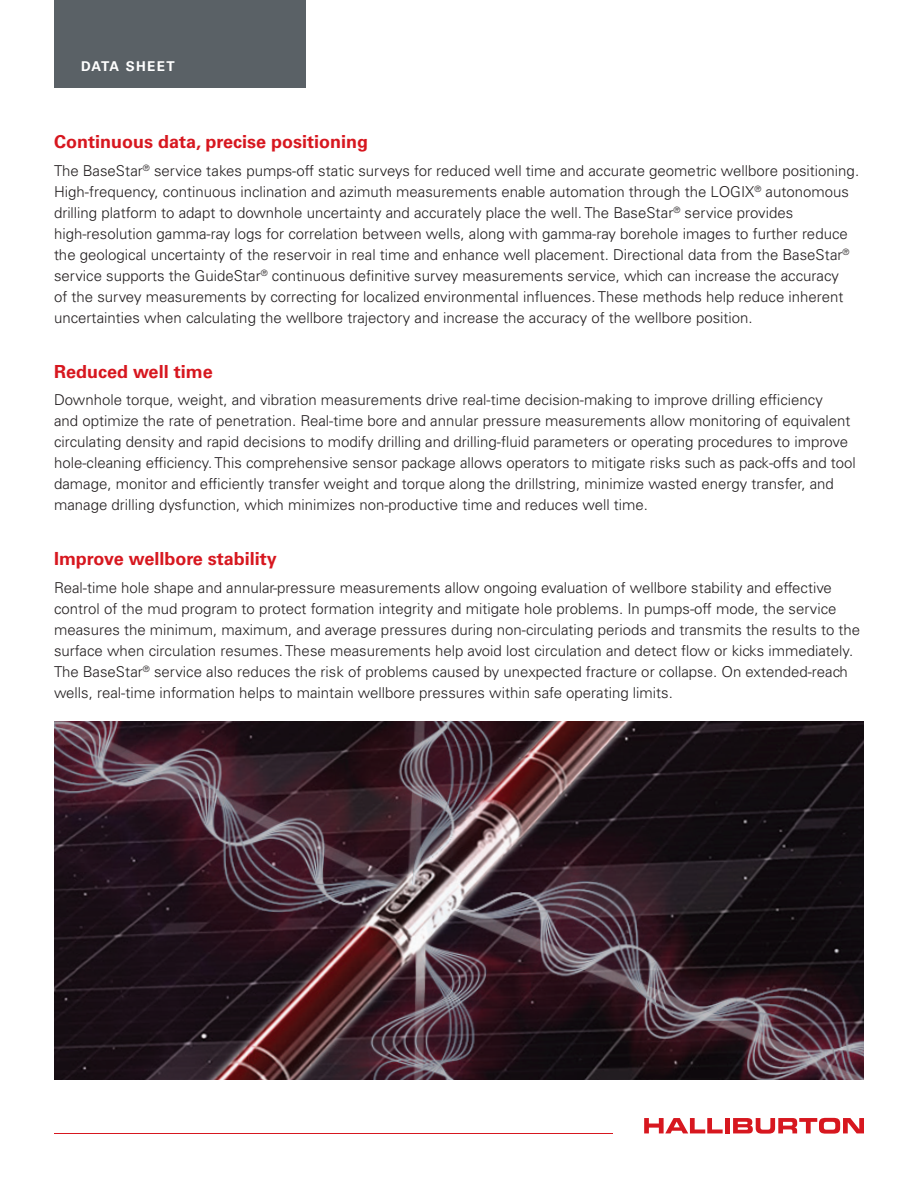
<style>
.page{position:relative;width:918px;height:1188px;background:#fff}
.page>*{position:absolute;margin:0;border:0;box-sizing:border-box;transform-origin:0 0}
.t1{font:700 18px "Univers LT Std";color:#d7171f}
.t2{font:300 15px/21px "Univers LT Std";color:#231f20}
.t3{font:700 13.5px "Univers LT Std";letter-spacing:.1em;color:#fff}
</style>
<div class="page">
<hr style="left:54px;top:1134px;width:558px;height:1px;background:#d7171f">
<svg style="left:644px;top:1118px;width:79px;height:15px"></svg>
<div style="left:725px;top:1118px;width:5px;height:15px;background:#d7171f"></div>
<svg style="left:733px;top:1118px;width:131px;height:16px"></svg>
<div style="left:54px;top:0;width:252px;height:88px;background:#5a6166"></div>
<img style="left:54px;top:721px;width:810px;height:359px">
<p class="t3" style="left:81px;top:58px;width:95px">DATA SHEET</p>
<p class="t1" style="left:54px;top:131px;width:316px">Continuous data, precise positioning</p>
<p class="t2" style="left:54px;top:160px;width:807px">The BaseStar<sup>®</sup> service takes pumps-off static surveys for reduced well time and accurate geometric wellbore positioning.<br>High-frequency, continuous inclination and azimuth measurements enable automation through the LOGIX<sup>®</sup> autonomous drilling platform to adapt to downhole uncertainty and accurately place the well. The BaseStar<sup>®</sup> service provides high-resolution gamma-ray logs for correlation between wells, along with gamma-ray borehole images to further reduce the geological uncertainty of the reservoir in real time and enhance well placement. Directional data from the BaseStar<sup>® </sup>service supports the GuideStar<sup>®</sup> continuous definitive survey measurements service, which can increase the accuracy<br>of the survey measurements by correcting for localized environmental influences. These methods help reduce inherent uncertainties when calculating the wellbore trajectory and increase the accuracy of the wellbore position.</p>
<p class="t1" style="left:54px;top:361px;width:160px">Reduced well time</p>
<p class="t2" style="left:54px;top:389px;width:803px">Downhole torque, weight, and vibration measurements drive real-time decision-making to improve drilling efficiency<br>and optimize the rate of penetration. Real-time bore and annular pressure measurements allow monitoring of equivalent circulating density and rapid decisions to modify drilling and drilling-fluid parameters or operating procedures to improve hole-cleaning efficiency. This comprehensive sensor package allows operators to mitigate risks such as pack-offs and tool damage, monitor and efficiently transfer weight and torque along the drillstring, minimize wasted energy transfer, and manage drilling dysfunction, which minimizes non-productive time and reduces well time.</p>
<p class="t1" style="left:54px;top:548px;width:225px">Improve wellbore stability</p>
<p class="t2" style="left:54px;top:577px;width:808px">Real-time hole shape and annular-pressure measurements allow ongoing evaluation of wellbore stability and effective control of the mud program to protect formation integrity and mitigate hole problems. In pumps-off mode, the service measures the minimum, maximum, and average pressures during non-circulating periods and transmits the results to the surface when circulation resumes. These measurements help avoid lost circulation and detect flow or kicks immediately.<br>The BaseStar<sup>®</sup> service also reduces the risk of problems caused by unexpected fracture or collapse. On extended-reach wells, real-time information helps to maintain wellbore pressures within safe operating limits.</p>
</div>
